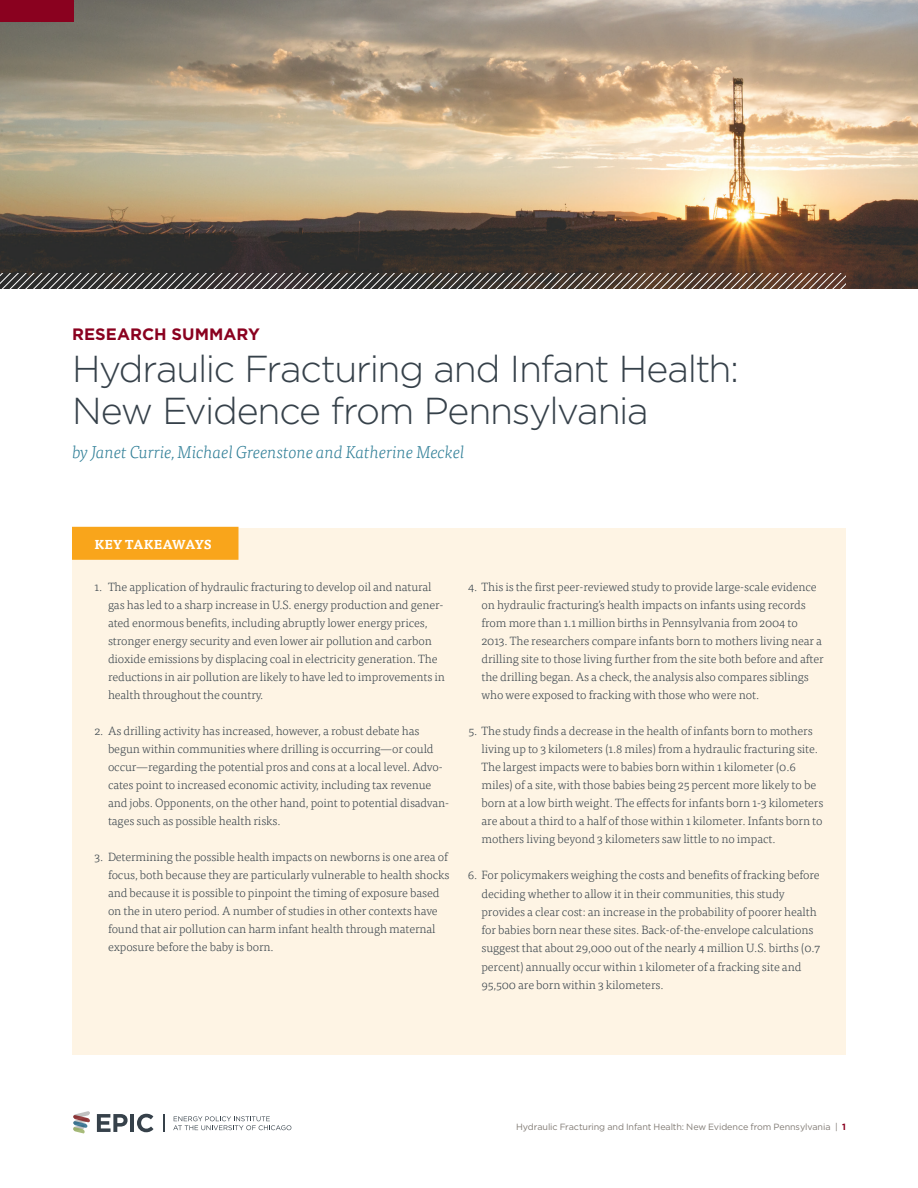
<style>
.page{position:relative;width:918px;height:1188px;background:#fff}
.page>*{position:absolute;margin:0;border:0;box-sizing:border-box;transform-origin:0 0}
.t1{font:300 37.5px/42px "Gotham";letter-spacing:-.035em;color:#36414a}
.t2{font:italic 300 17.25px "Tisa OT";letter-spacing:-.01em;color:#2d7d96}
.t3{font:700 16.5px "Gotham";letter-spacing:.005em;color:#8a011f}
.t4{font:700 12.75px "Tisa OT";letter-spacing:-.005em;color:#fff}
.t5{font:300 12px/18px "Tisa OT";letter-spacing:-.01em;color:#37424a}
.t6{font:9px "Gotham";letter-spacing:-.01em;color:#817b75}
.s1{font-weight:700;color:#8a011f}
</style>
<div class="page">
<img style="left:0;top:0;width:918px;height:288px">
<svg style="left:0;top:274px;width:846px;height:14px;background:#5e5651"></svg>
<div style="left:72px;top:528px;width:774px;height:526px;background:#fef4e4"></div>
<div style="left:72px;top:527px;width:166px;height:33px;background:#f9a51b"></div>
<div style="left:0;top:0;width:74px;height:22px;background:#8a011f"></div>
<svg style="left:173px;top:1116px;width:118px;height:14px"></svg>
<svg style="left:97px;top:1114px;width:31px;height:18px"></svg>
<hr style="left:130px;top:1114px;width:4px;height:18px;background:#36414a">
<svg style="left:163px;top:1114px;width:2px;height:18px"></svg>
<svg style="left:137px;top:1114px;width:17px;height:18px"></svg>
<svg style="left:73px;top:1111px;width:17px;height:22px"></svg>
<h3 class="t3" style="left:72px;top:323px;width:189px">RESEARCH SUMMARY</h3>
<h1 class="t1" style="left:72px;top:347px;width:669px">Hydraulic Fracturing and Infant Health:<br>New Evidence from Pennsylvania</h1>
<h2 class="t2" style="left:72px;top:442px;width:395px">by Janet Currie, Michael Greenstone and Katherine Meckel</h2>
<p class="t4" style="left:95px;top:537px;width:119px">KEY TAKEAWAYS</p>
<p class="t5" style="left:108px;top:578px;width:338px;text-indent:-14px">1. The application of hydraulic fracturing to develop oil and natural gas has led to a sharp increase in U.S. energy production and gener&shy;ated enormous benefits, including abruptly lower energy prices, stronger energy security and even lower air pollution and carbon dioxide emissions by displacing coal in electricity generation. The reductions in air pollution are likely to have led to improvements in health throughout the country.</p>
<p class="t5" style="left:108px;top:722px;width:343px;text-indent:-14px">2. As drilling activity has increased, however, a robust debate has begun within communities where drilling is occurring—or could occur—regarding the potential pros and cons at a local level. Advo&shy;cates point to increased economic activity, including tax revenue and jobs. Opponents, on the other hand, point to potential disadvan&shy;tages such as possible health risks.</p>
<p class="t5" style="left:108px;top:848px;width:343px;text-indent:-14px">3. Determining the possible health impacts on newborns is one area of focus, both because they are particularly vulnerable to health shocks and because it is possible to pinpoint the timing of exposure based on the in utero period. A number of studies in other contexts have found that air pollution can harm infant health through maternal exposure before the baby is born.</p>
<p class="t5" style="left:481px;top:578px;width:344px;text-indent:-13px">4. This is the first peer-reviewed study to provide large-scale evidence on hydraulic fracturing’s health impacts on infants using records from more than 1.1 million births in Pennsylvania from 2004 to 2013. The researchers compare infants born to mothers living near a drilling site to those living further from the site both before and after the drilling began. As a check, the analysis also compares siblings who were exposed to fracking with those who were not.</p>
<p class="t5" style="left:481px;top:722px;width:343px;text-indent:-13px">5. The study finds a decrease in the health of infants born to mothers living up to 3 kilometers (1.8 miles) from a hydraulic fracturing site.<br>The largest impacts were to babies born within 1 kilometer (0.6 miles) of a site, with those babies being 25 percent more likely to be born at a low birth weight. The effects for infants born 1-3 kilometers are about a third to a half of those within 1 kilometer. Infants born to mothers living beyond 3 kilometers saw little to no impact.</p>
<p class="t5" style="left:481px;top:866px;width:340px;text-indent:-14px">6. For policymakers weighing the costs and benefits of fracking before deciding whether to allow it in their communities, this study provides a clear cost: an increase in the probability of poorer health for babies born near these sites. Back-of-the-envelope calculations suggest that about 29,000 out of the nearly 4 million U.S. births (0.7 percent) annually occur within 1 kilometer of a fracking site and 95,500 are born within 3 kilometers.</p>
<p class="t6" style="left:516px;top:1121px;width:331px">Hydraulic Fracturing and Infant Health: New Evidence from Pennsylvania | <span class="s1">1</span></p>
</div>
